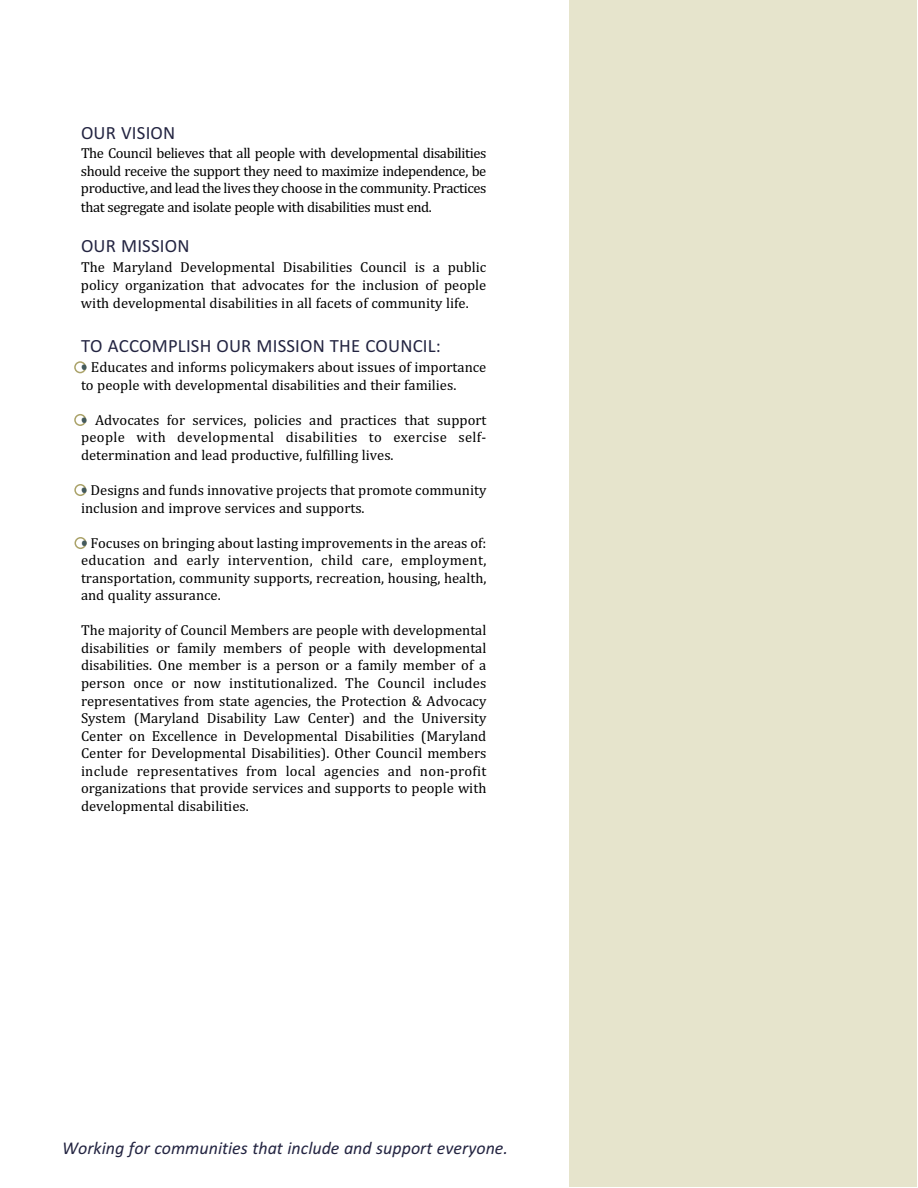
<style>
.page{position:relative;width:918px;height:1188px;background:#fff}
.page>*{position:absolute;margin:0;border:0;box-sizing:border-box;transform-origin:0 0}
.t1{font:18.75px "Calibri";letter-spacing:.01em;color:#232441}
.t2{font:18px "Calibri Italic OTF";color:#232441}
.t3{font:15px "Cambria";color:#445a5d}
.t4{font:14.7px/17.5px "Cambria";color:#000;text-align:justify}
.s1{color:#445a5d}
</style>
<div class="page">
<svg style="left:74px;top:414px;width:12px;height:12px"></svg>
<svg style="left:74px;top:484px;width:12px;height:12px"></svg>
<svg style="left:75px;top:537px;width:12px;height:12px"></svg>
<svg style="left:74px;top:361px;width:12px;height:12px"></svg>
<div style="left:569px;top:0;width:348px;height:1187px;background:#e6e4cc"></div>
<p class="t1" style="left:81px;top:121px;width:96px">OUR VISION</p>
<p class="t4" style="left:81px;top:144px;width:407px;line-height:18px">The Council believes that all people with developmental disabilities should receive the support they need to maximiz independence, be productive, and lead the lives they choose in the community. Practices that segregate and isolate people with disabilities must end.</p>
<p class="t1" style="left:81px;top:235px;width:110px">OUR MISSION</p>
<p class="t4" style="left:81px;top:258px;width:407px;line-height:18.1px">The Maryland Developmental Disabilities Council is a public policy organization that advocates for the inclusion of people with developmental disabilities in all facets of community life.</p>
<p class="t1" style="left:81px;top:334px;width:361px">TO ACCOMPLISH OUR MISSION THE COUNCIL:</p>
<p class="t4" style="left:81px;top:358px;width:407px"><span class="s1">•</span> Educates and informs policymakers about issues of importance to people with developmental disabilities and their families.</p>
<p class="t4" style="left:81px;top:411px;width:407px"><span class="s1">•</span> Advocates for services, policies and practices that support people with developmental disabilities to exercise self&shy;determination and lead productive, fulfilling lives.</p>
<p class="t4" style="left:81px;top:481px;width:407px"><span class="s1">•</span> Designs and funds innovative projects that promote community inclusion and improve services and supports.</p>
<p class="t4" style="left:81px;top:534px;width:407px"><span class="s1">•</span> Focuses on bringing about lasting improvements in the areas of: education and early intervention, child care, employment, transportation, community supports, recreation, housing, health, and quality assurance.</p>
<p class="t4" style="left:81px;top:622px;width:407px">The majority of Council Members are people with developmental disabilities or family members of people with developmental disabilities. One member is a person or a family member of a person once or now institutionalized. The Council includes representatives from state agencies, the Protection &amp; Advocacy System (Maryland Disability Law Center) and the University Center on Excellence in Developmental Disabilities (Maryland Center for Developmental Disabilities). Other Council members include representatives from local agencies and non-profit organizations that provide services and supports to people with developmental disabilities.</p>
<p class="t4" style="left:372px;top:162px;width:9px">e</p>
<p class="t3" style="left:81px;top:357px;width:8px">•</p>
<p class="t3" style="left:81px;top:410px;width:8px">•</p>
<p class="t3" style="left:81px;top:480px;width:8px">•</p>
<p class="t3" style="left:81px;top:533px;width:8px">•</p>
<p class="t2" style="left:62px;top:1137px;width:447px">Working for communities that include and support everyone.</p>
</div>
